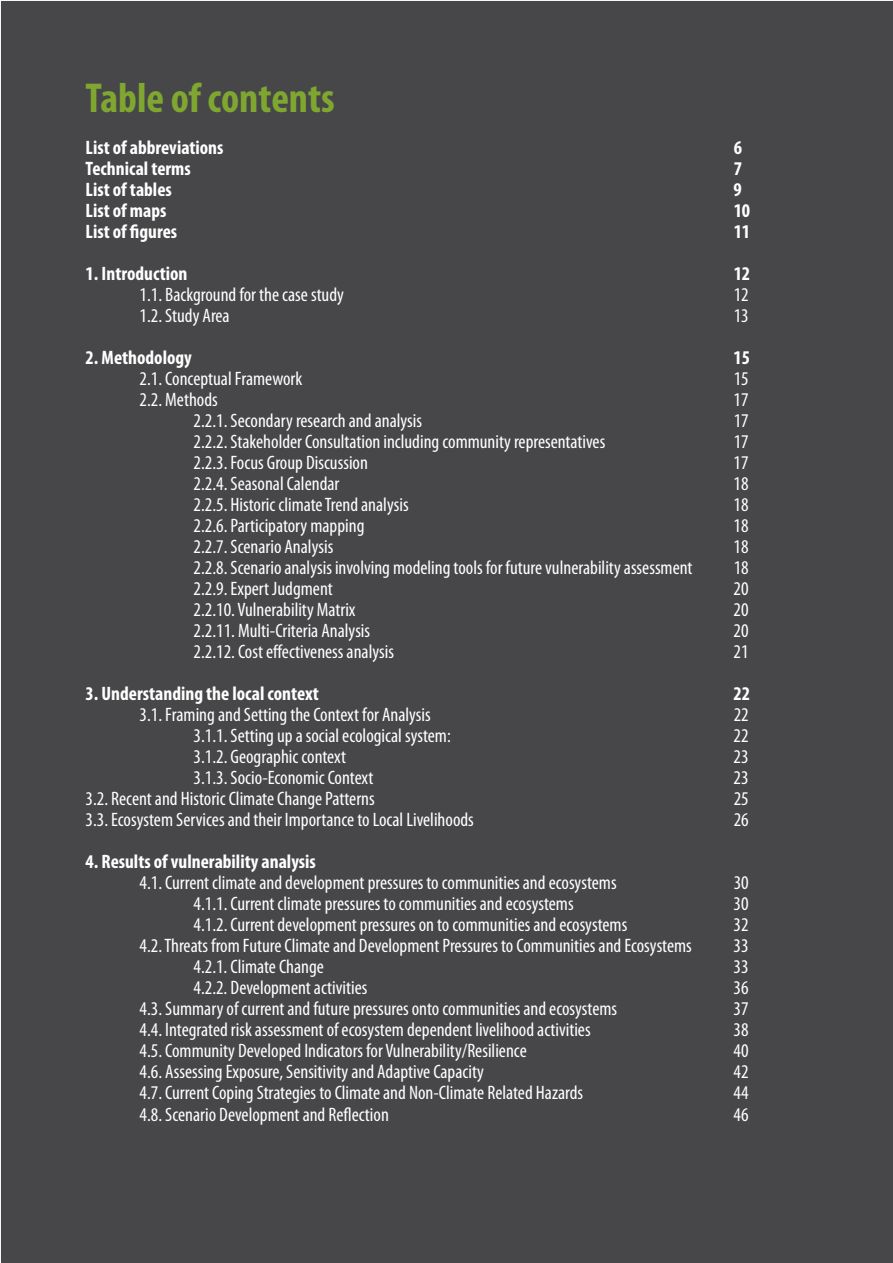
<style>
.page{position:relative;width:893px;height:1263px;background:#fff}
.page>*{position:absolute;margin:0;border:0;box-sizing:border-box;transform-origin:0 0}
.t1{font:700 condensed 42px "Myriad Pro";color:#7fa730}
.t2{font:condensed 19.5px "Myriad Pro";color:#fff}
.t3{font:700 condensed 19.5px "Myriad Pro";color:#fff}
</style>
<div class="page">
<div style="left:1px;top:1px;width:892px;height:1261px;background:#474749"></div>
<h1 class="t1" style="left:86px;top:72px;width:251px">Table of contents</h1>
<p class="t3" style="left:86px;top:136px;width:139px">List of abbreviations</p>
<p class="t3" style="left:734px;top:136px;width:10px">6</p>
<p class="t3" style="left:86px;top:157px;width:107px">Technical terms</p>
<p class="t3" style="left:734px;top:157px;width:10px">7</p>
<p class="t3" style="left:86px;top:178px;width:88px">List of tables</p>
<p class="t3" style="left:734px;top:178px;width:10px">9</p>
<p class="t3" style="left:86px;top:199px;width:82px">List of maps</p>
<p class="t3" style="left:734px;top:199px;width:18px">10</p>
<p class="t3" style="left:86px;top:220px;width:93px">List of figures</p>
<p class="t3" style="left:734px;top:220px;width:18px">11</p>
<p class="t3" style="left:86px;top:262px;width:103px">1. Introduction</p>
<p class="t3" style="left:734px;top:262px;width:18px">12</p>
<p class="t2" style="left:140px;top:283px;width:206px">1.1. Background for the case study</p>
<p class="t2" style="left:734px;top:283px;width:17px">12</p>
<p class="t2" style="left:140px;top:304px;width:92px">1.2. Study Area</p>
<p class="t2" style="left:734px;top:304px;width:17px">13</p>
<p class="t3" style="left:86px;top:346px;width:108px">2. Methodology</p>
<p class="t3" style="left:734px;top:346px;width:18px">15</p>
<p class="t2" style="left:140px;top:367px;width:164px">2.1. Conceptual Framework</p>
<p class="t2" style="left:734px;top:367px;width:17px">15</p>
<p class="t2" style="left:140px;top:388px;width:80px">2.2. Methods</p>
<p class="t2" style="left:734px;top:388px;width:17px">17</p>
<p class="t2" style="left:194px;top:409px;width:230px">2.2.1. Secondary research and analysis</p>
<p class="t2" style="left:734px;top:409px;width:17px">17</p>
<p class="t2" style="left:194px;top:430px;width:413px">2.2.2. Stakeholder Consultation including community representatives</p>
<p class="t2" style="left:734px;top:430px;width:17px">17</p>
<p class="t2" style="left:194px;top:451px;width:176px">2.2.3. Focus Group Discussion</p>
<p class="t2" style="left:734px;top:451px;width:17px">17</p>
<p class="t2" style="left:194px;top:472px;width:147px">2.2.4. Seasonal Calendar</p>
<p class="t2" style="left:734px;top:472px;width:17px">18</p>
<p class="t2" style="left:194px;top:493px;width:216px">2.2.5. Historic climate Trend analysis</p>
<p class="t2" style="left:734px;top:493px;width:17px">18</p>
<p class="t2" style="left:194px;top:514px;width:172px">2.2.6. Participatory mapping</p>
<p class="t2" style="left:734px;top:514px;width:17px">18</p>
<p class="t2" style="left:194px;top:535px;width:141px">2.2.7. Scenario Analysis</p>
<p class="t2" style="left:734px;top:535px;width:17px">18</p>
<p class="t2" style="left:194px;top:556px;width:500px">2.2.8. Scenario analysis involving modeling tools for future vulnerability assessment</p>
<p class="t2" style="left:734px;top:556px;width:17px">18</p>
<p class="t2" style="left:194px;top:577px;width:141px">2.2.9. Expert Judgment</p>
<p class="t2" style="left:734px;top:577px;width:17px">20</p>
<p class="t2" style="left:194px;top:598px;width:163px">2.2.10. Vulnerability Matrix</p>
<p class="t2" style="left:734px;top:598px;width:17px">20</p>
<p class="t2" style="left:194px;top:619px;width:178px">2.2.11. Multi-Criteria Analysis</p>
<p class="t2" style="left:734px;top:619px;width:17px">20</p>
<p class="t2" style="left:194px;top:640px;width:202px">2.2.12. Cost effectiveness analysis</p>
<p class="t2" style="left:734px;top:640px;width:17px">21</p>
<p class="t3" style="left:86px;top:682px;width:235px">3. Understanding the local context</p>
<p class="t3" style="left:734px;top:682px;width:18px">22</p>
<p class="t2" style="left:140px;top:703px;width:293px">3.1. Framing and Setting the Context for Analysis</p>
<p class="t2" style="left:734px;top:703px;width:17px">22</p>
<p class="t2" style="left:194px;top:724px;width:259px">3.1.1. Setting up a social ecological system:</p>
<p class="t2" style="left:734px;top:724px;width:17px">22</p>
<p class="t2" style="left:194px;top:745px;width:154px">3.1.2. Geographic context</p>
<p class="t2" style="left:734px;top:745px;width:17px">23</p>
<p class="t2" style="left:194px;top:766px;width:181px">3.1.3. Socio-Economic Context</p>
<p class="t2" style="left:734px;top:766px;width:17px">23</p>
<p class="t2" style="left:86px;top:787px;width:291px">3.2. Recent and Historic Climate Change Patterns</p>
<p class="t2" style="left:734px;top:787px;width:17px">25</p>
<p class="t2" style="left:86px;top:808px;width:390px">3.3. Ecosystem Services and their Importance to Local Livelihoods</p>
<p class="t2" style="left:734px;top:808px;width:17px">26</p>
<p class="t3" style="left:86px;top:850px;width:232px">4. Results of vulnerability analysis</p>
<p class="t2" style="left:140px;top:871px;width:478px">4.1. Current climate and development pressures to communities and ecosystems</p>
<p class="t2" style="left:734px;top:871px;width:17px">30</p>
<p class="t2" style="left:194px;top:892px;width:382px">4.1.1. Current climate pressures to communities and ecosystems</p>
<p class="t2" style="left:734px;top:892px;width:17px">30</p>
<p class="t2" style="left:194px;top:913px;width:435px">4.1.2. Current development pressures on to communities and ecosystems</p>
<p class="t2" style="left:734px;top:913px;width:17px">32</p>
<p class="t2" style="left:140px;top:934px;width:554px">4.2. Threats from Future Climate and Development Pressures to Communities and Ecosystems</p>
<p class="t2" style="left:734px;top:934px;width:17px">33</p>
<p class="t2" style="left:194px;top:955px;width:132px">4.2.1. Climate Change</p>
<p class="t2" style="left:734px;top:955px;width:17px">33</p>
<p class="t2" style="left:194px;top:976px;width:175px">4.2.2. Development activities</p>
<p class="t2" style="left:734px;top:976px;width:17px">36</p>
<p class="t2" style="left:140px;top:997px;width:479px">4.3. Summary of current and future pressures onto communities and ecosystems</p>
<p class="t2" style="left:734px;top:997px;width:17px">37</p>
<p class="t2" style="left:140px;top:1018px;width:453px">4.4. Integrated risk assessment of ecosystem dependent livelihood activities</p>
<p class="t2" style="left:734px;top:1018px;width:17px">38</p>
<p class="t2" style="left:140px;top:1039px;width:389px">4.5. Community Developed Indicators for Vulnerability/Resilience</p>
<p class="t2" style="left:734px;top:1039px;width:17px">40</p>
<p class="t2" style="left:140px;top:1060px;width:346px">4.6. Assessing Exposure, Sensitivity and Adaptive Capacity</p>
<p class="t2" style="left:734px;top:1060px;width:17px">42</p>
<p class="t2" style="left:140px;top:1081px;width:445px">4.7. Current Coping Strategies to Climate and Non-Climate Related Hazards</p>
<p class="t2" style="left:734px;top:1081px;width:17px">44</p>
<p class="t2" style="left:140px;top:1102px;width:251px">4.8. Scenario Development and Reflection</p>
<p class="t2" style="left:734px;top:1102px;width:17px">46</p>
</div>
